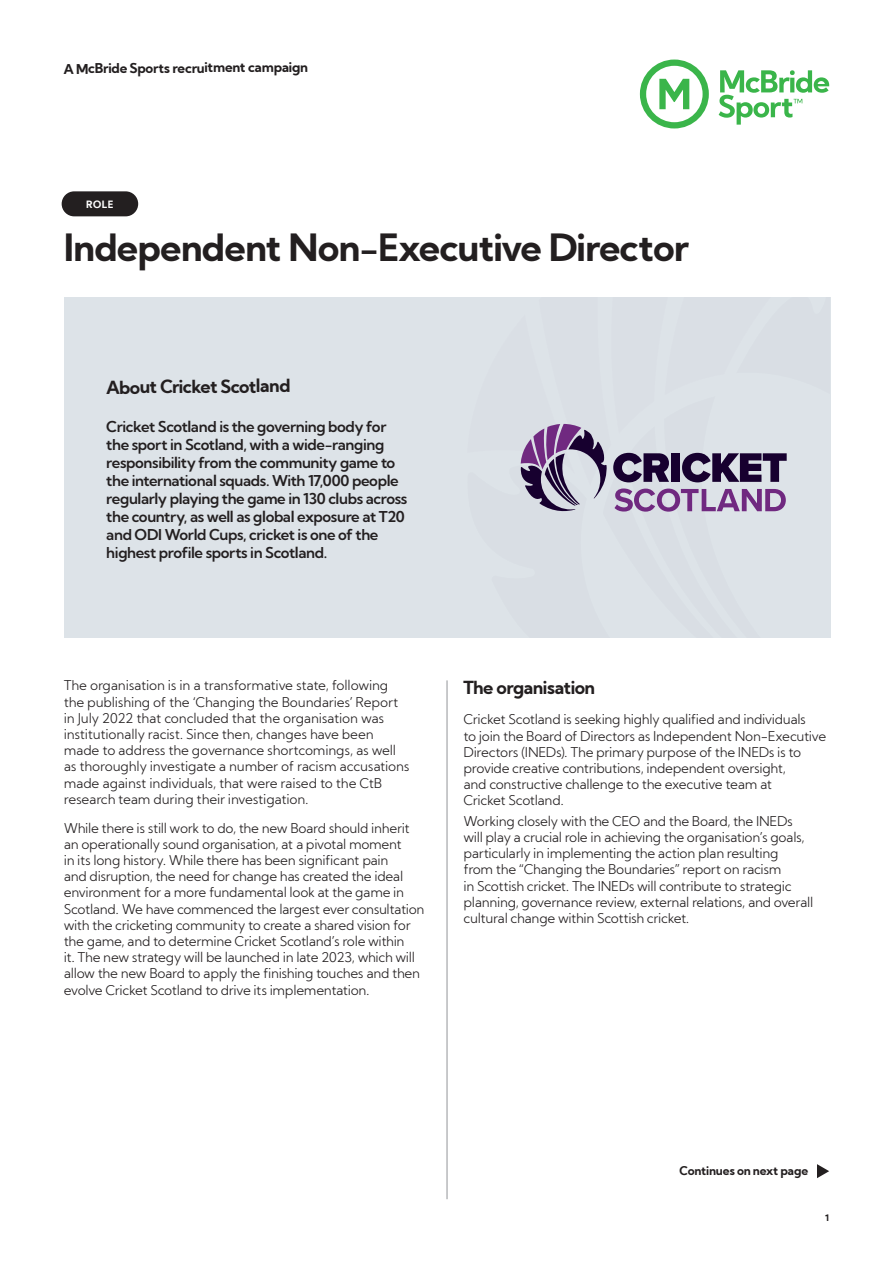
<style>
.page{position:relative;width:893px;height:1263px;background:#fff}
.page>*{position:absolute;margin:0;border:0;box-sizing:border-box;transform-origin:0 0}
.t1{font:700 37.5px "Kumbh Sans";letter-spacing:-.025em;color:#231f20}
.t2{font:700 18px "Kumbh Sans";letter-spacing:-.04em;color:#231f20}
.t3{font:600 15px/18px "Kumbh Sans";letter-spacing:-.025em;color:#231f20}
.t4{font:300 13.5px/16.2px "Kumbh Sans";letter-spacing:-.025em;color:#231f20}
.t5{font:700 13.5px "Kumbh Sans";letter-spacing:-.03em;color:#231f20}
.t6{font:700 12px "Kumbh Sans";letter-spacing:-.015em;color:#231f20}
.t7{font:700 10.05px "Kumbh Sans";color:#fff}
.t8{font:700 9px "Kumbh Sans";color:#231f20}
</style>
<div class="page">
<div style="left:64px;top:298px;width:766px;height:340px;background:#dde3e8"></div>
<svg style="left:640px;top:60px;width:69px;height:68px"></svg>
<svg style="left:719px;top:70px;width:110px;height:55px"></svg>
<svg style="left:817px;top:1164px;width:12px;height:14px"></svg>
<div style="left:62px;top:191px;width:76px;height:25px;background:#231f20;border-radius:13px"></div>
<hr style="left:447px;top:680px;width:1px;height:519px;background:#939598">
<svg style="left:520px;top:423px;width:267px;height:89px"></svg>
<p class="t5" style="left:64px;top:59px;width:246px">A McBride Sports recruitment campaign</p>
<p class="t7" style="left:86px;top:198px;width:29px">ROLE</p>
<p class="t1" style="left:64px;top:224px;width:626px">Independent Non-Executive Director</p>
<p class="t2" style="left:106px;top:375px;width:186px">About Cricket Scotland</p>
<p class="t3" style="left:106px;top:417px;width:303px">Cricket Scotland is the governing body for the sport in Scotland, with a wide-ranging responsibility from the community game to the international squads. With 17,000 people regularly playing the game in 130 clubs across the country, as well as global exposure at T20 and ODI World Cups, cricket is one of the highest profile sports in Scotland.</p>
<p class="t4" style="left:64px;top:677px;width:326px">The organisation is in a transformative state, following</p>
<p class="t2" style="left:463px;top:675px;width:133px">The organisation</p>
<p class="t4" style="left:64px;top:693px;width:347px">the publishing of the ‘Changing the Boundaries’ Report in July 2022 that concluded that the organisation was institutionally racist. Since then, changes have been made to address the governance shortcomings, as well as thoroughly investigate a number of racism accusations made against individuals, that were raised to the CtB research team during their investigation.</p>
<p class="t4" style="left:64px;top:820px;width:362px">While there is still work to do, the new Board should inherit an operationally sound organisation, at a pivotal moment<br>in its long history. While there has been significant pain<br>and disruption, the need for change has created the ideal environment for a more fundamental look at the game in Scotland. We have commenced the largest ever consultation with the cricketing community to create a shared vision for the game, and to determine Cricket Scotland’s role within<br>it. The new strategy will be launched in late 2023, which will allow the new Board to apply the finishing touches and then evolve Cricket Scotland to drive its implementation.</p>
<p class="t4" style="left:463px;top:711px;width:364px">Cricket Scotland is seeking highly qualified and individuals<br>to join the Board of Directors as Independent Non-Executive Directors (INEDs). The primary purpose of the INEDs is to provide creative contributions, independent oversight,<br>and constructive challenge to the executive team at<br>Cricket Scotland.</p>
<p class="t4" style="left:463px;top:813px;width:351px">Working closely with the CEO and the Board, the INEDs will play a crucial role in achieving the organisation’s goals, particularly in implementing the action plan resulting<br>from the “Changing the Boundaries” report on racism<br>in Scottish cricket. The INEDs will contribute to strategic planning, governance review, external relations, and overall cultural change within Scottish cricket.</p>
<p class="t6" style="left:680px;top:1163px;width:130px">Continues on next page</p>
<p class="t8" style="left:825px;top:1212px;width:6px">1</p>
</div>
